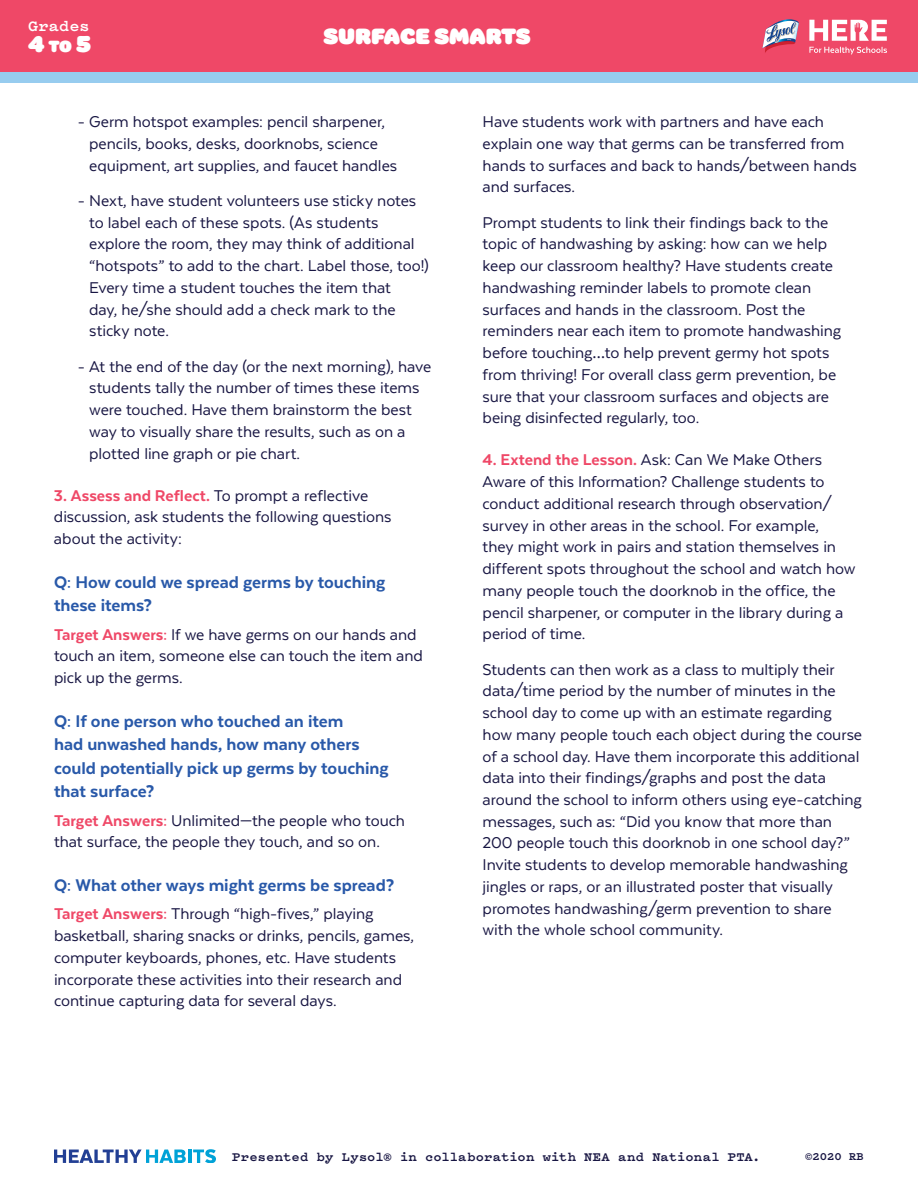
<style>
.page{position:relative;width:918px;height:1188px;background:#fff}
.page>*{position:absolute;margin:0;border:0;box-sizing:border-box;transform-origin:0 0}
.t1{font:22.5px "Colette Ultra Jumbo";color:#fff}
.t2{font:800 19.5px/23.4px "Texta";color:#2959a9}
.t3{font:18px/21.8px "Texta";letter-spacing:-.005em;color:#181643}
.t4{font:700 16.5px "Pitch";letter-spacing:.015em;color:#fff}
.t5{font:700 13.5px "Pitch";letter-spacing:.015em;color:#181643}
.t6{font:700 12px "Pitch";color:#181643}
.s1{font-size:16.5px}
.s2{font-weight:800;color:#ef4867}
</style>
<div class="page">
<div style="left:0;top:0;width:918px;height:74px;background:#ef4867"></div>
<svg style="left:809px;top:20px;width:78px;height:21px"></svg>
<svg style="left:809px;top:47px;width:78px;height:7px"></svg>
<svg style="left:762px;top:19px;width:37px;height:34px"></svg>
<div style="left:0;top:72px;width:918px;height:11px;background:#97ccef"></div>
<svg style="left:54px;top:1149px;width:162px;height:14px"></svg>
<p class="t4" style="left:28px;top:15px;width:63px">Grades</p>
<p class="t1" style="left:28px;top:27px;width:65px">4 <span class="s1">TO</span> 5</p>
<p class="t1" style="left:324px;top:19px;width:209px">SURFACE SMARTS</p>
<p class="t3" style="left:89px;top:111px;width:310px;text-indent:-11px">- Germ hotspot examples: pencil sharpener, pencils, books, desks, doorknobs, science equipment, art supplies, and faucet handles</p>
<p class="t3" style="left:89px;top:189px;width:341px;text-indent:-11px">- Next, have student volunteers use sticky notes to label each of these spots. (As students explore the room, they may think of additional “hotspots” to add to the chart. Label those, too!)<br>Every time a student touches the item that<br>day, he/she should add a check mark to the sticky note.</p>
<p class="t3" style="left:89px;top:355px;width:344px;text-indent:-11px">- At the end of the day (or the next morning), have students tally the number of times these items were touched. Have them brainstorm the best way to visually share the results, such as on a plotted line graph or pie chart.</p>
<p class="t3" style="left:54px;top:484px;width:339px"><span class="s2">3. Assess and Reflect.</span> To prompt a reflective discussion, ask students the following questions about the activity:</p>
<p class="t2" style="left:54px;top:570px;width:333px">Q: How could we spread germs by touching these items?</p>
<p class="t3" style="left:54px;top:623px;width:370px"><span class="s2">Target Answers:</span> If we have germs on our hands and touch an item, someone else can touch the item and pick up the germs.</p>
<p class="t2" style="left:54px;top:709px;width:336px">Q: If one person who touched an item<br>had unwashed hands, how many others could potentially pick up germs by touching that surface?</p>
<p class="t3" style="left:54px;top:809px;width:353px"><span class="s2">Target Answers:</span> Unlimited—the people who touch that surface, the people they touch, and so on.</p>
<p class="t2" style="left:54px;top:873px;width:342px">Q: What other ways might germs be spread?</p>
<p class="t3" style="left:54px;top:903px;width:362px"><span class="s2">Target Answers:</span> Through “high-fives,” playing basketball, sharing snacks or drinks, pencils, games, computer keyboards, phones, etc. Have students incorporate these activities into their research and continue capturing data for several days.</p>
<p class="t3" style="left:483px;top:111px;width:376px">Have students work with partners and have each explain one way that germs can be transferred from hands to surfaces and back to hands/between hands and surfaces.</p>
<p class="t3" style="left:483px;top:211px;width:360px">Prompt students to link their findings back to the topic of handwashing by asking: how can we help keep our classroom healthy? Have students create handwashing reminder labels to promote clean surfaces and hands in the classroom. Post the reminders near each item to promote handwashing before touching…to help prevent germy hot spots from thriving! For overall class germ prevention, be sure that your classroom surfaces and objects are being disinfected regularly, too.</p>
<p class="t3" style="left:483px;top:449px;width:375px"><span class="s2">4. Extend the Lesson.</span> Ask: Can We Make Others Aware of this Information? Challenge students to conduct additional research through observation/ survey in other areas in the school. For example,<br>they might work in pairs and station themselves in different spots throughout the school and watch how many people touch the doorknob in the office, the pencil sharpener, or computer in the library during a period of time.</p>
<p class="t3" style="left:483px;top:658px;width:381px">Students can then work as a class to multiply their data/time period by the number of minutes in the school day to come up with an estimate regarding how many people touch each object during the course of a school day. Have them incorporate this additional data into their findings/graphs and post the data around the school to inform others using eye-catching messages, such as: “Did you know that more than 200 people touch this doorknob in one school day?” Invite students to develop memorable handwashing jingles or raps, or an illustrated poster that visually promotes handwashing/germ prevention to share with the whole school community.</p>
<p class="t5" style="left:232px;top:1147px;width:530px">Presented by Lysol® in collaboration with NEA and National PTA.</p>
<p class="t6" style="left:805px;top:1148px;width:60px">©2020 RB</p>
</div>
